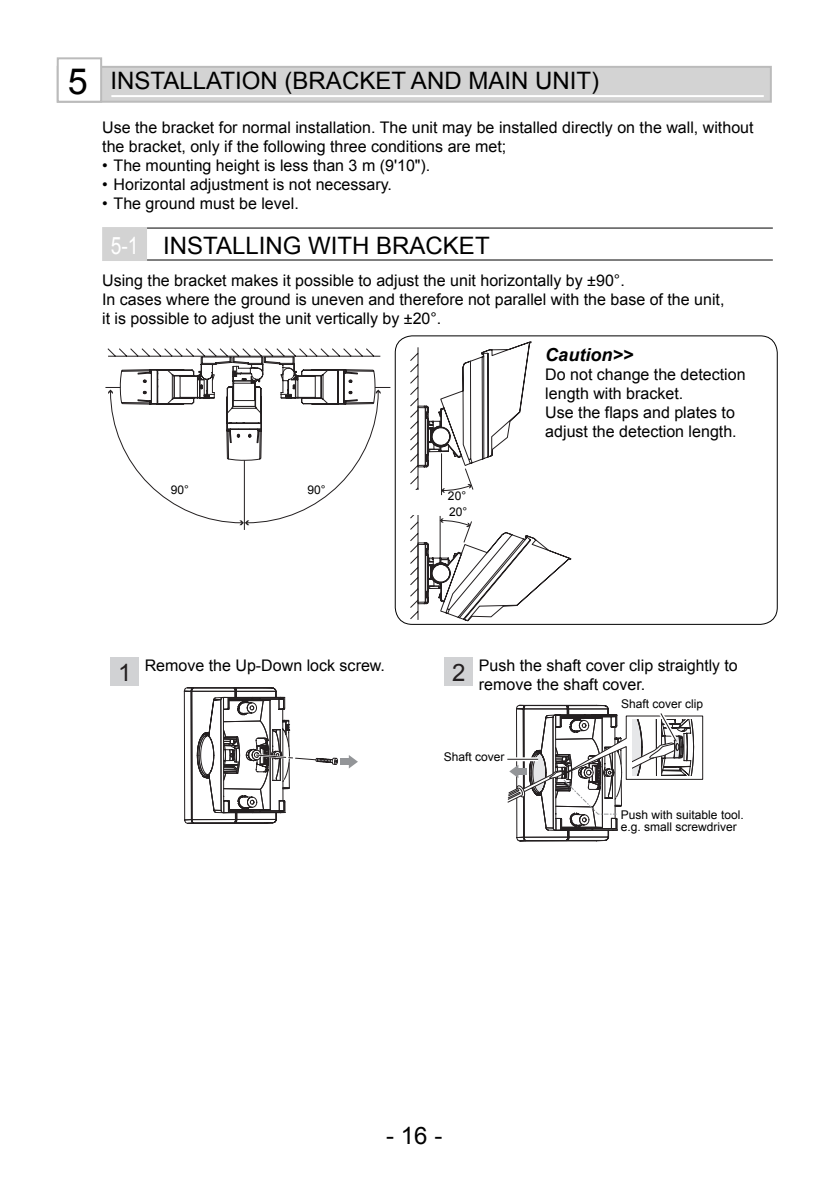
<style>
.page{position:relative;width:840px;height:1191px;background:#fff}
.page>*{position:absolute;margin:0;border:0;box-sizing:border-box;transform-origin:0 0}
.t1{font:24px "Arial";color:#000}
.t2{font:italic 700 18px "Arial";color:#000}
.t3{font:16px/19px "Arial";color:#000}
.t4{font:12px/12px "Arial";color:#000}
.s1{font-size:36px}
.s2{color:#fff}
.s3{font-size:24px;color:#231f20}
</style>
<div class="page">
<div style="left:103px;top:228px;width:43px;height:32px;background:#d3d3d3"></div>
<hr style="left:147px;top:228px;width:625px;height:1px;background:#000">
<hr style="left:147px;top:260px;width:625px;height:1px;background:#000">
<hr style="left:102px;top:227px;width:45px;height:2px;background:#d3d3d3">
<hr style="left:102px;top:229px;width:2px;height:30px;background:#d3d3d3">
<hr style="left:145px;top:229px;width:2px;height:30px;background:#d3d3d3">
<hr style="left:102px;top:259px;width:45px;height:2px;background:#d3d3d3">
<svg style="left:105px;top:341px;width:466px;height:280px"></svg>
<div style="left:408px;top:490px;width:25px;height:25px;background:#fff"></div>
<div style="left:111px;top:657px;width:28px;height:28px;background:#d1d2d4"></div>
<svg style="left:183px;top:687px;width:155px;height:137px"></svg>
<div style="left:340px;top:758px;width:10px;height:7px;background:#939598"></div>
<svg style="left:348px;top:755px;width:10px;height:13px"></svg>
<div style="left:444px;top:657px;width:28px;height:28px;background:#d1d2d4"></div>
<svg style="left:507px;top:704px;width:195px;height:137px"></svg>
<div style="left:58px;top:67px;width:712px;height:35px;background:#d3d3d3"></div>
<div style="left:57px;top:66px;width:714px;height:37px;border:2px solid #bbb"></div>
<div style="left:58px;top:58px;width:43px;height:44px;background:#fff"></div>
<div style="left:57px;top:57px;width:45px;height:46px;border:2px solid #bbb"></div>
<hr style="left:111px;top:95px;width:652px;height:2px;background:#fff">
<h1 class="t1" style="left:68px;top:67px;width:532px"><span class="s1">5</span> INSTALLATION (BRACKET AND MAIN UNIT)</h1>
<p class="t3" style="left:102px;top:118px;width:652px">Use the bracket for normal installation. The unit may be installed directly on the wall, without the bracket, only if the following three conditions are met;</p>
<p class="t3" style="left:102px;top:156px;width:329px">• The mounting height is less than 3 m (9'10").</p>
<p class="t3" style="left:102px;top:175px;width:291px">• Horizontal adjustment is not necessary.</p>
<p class="t3" style="left:102px;top:194px;width:198px">• The ground must be level.</p>
<h1 class="t1" style="left:111px;top:233px;width:380px"><span class="s2">5-1</span> INSTALLING WITH BRACKET</h1>
<p class="t3" style="left:102px;top:271px;width:623px">Using the bracket makes it possible to adjust the unit horizontally by ±90°.<br>In cases where the ground is uneven and therefore not parallel with the base of the unit, it is possible to adjust the unit vertically by ±20°.</p>
<p class="t4" style="left:171px;top:484px;width:20px">90°</p>
<p class="t4" style="left:307px;top:484px;width:20px">90°</p>
<p class="t4" style="left:448px;top:488px;width:21px;line-height:16.2px">20°<br>20°</p>
<p class="t2" style="left:545px;top:345px;width:90px">Caution&gt;&gt;</p>
<p class="t3" style="left:545px;top:365px;width:202px">Do not change the detection length with bracket.<br>Use the flaps and plates to adjust the detection length.</p>
<p class="t3" style="left:118px;top:656px;width:268px"><span class="s3">1</span> Remove the Up-Down lock screw.</p>
<p class="t3" style="left:478px;top:656px;width:260px;text-indent:-27px"><span class="s3">2</span> Push the shaft cover clip straightly to remove the shaft cover.</p>
<p class="t4" style="left:443px;top:751px;width:62px">Shaft cover</p>
<p class="t4" style="left:620px;top:698px;width:84px">Shaft cover clip</p>
<p class="t4" style="left:620px;top:809px;width:124px">Push with suitable tool. e.g. small screwdriver</p>
<h1 class="t1" style="left:386px;top:1122px;width:58px">- 16 -</h1>
</div>
